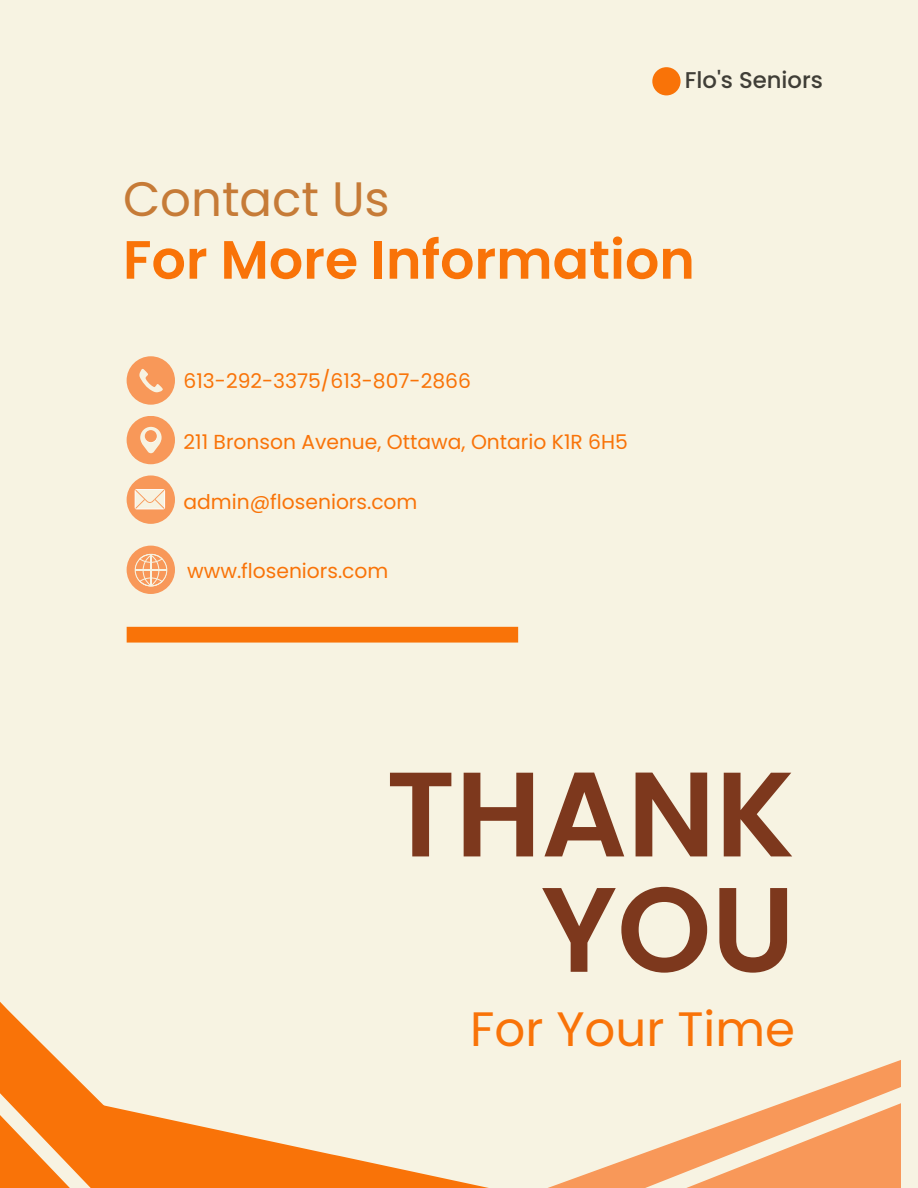
<style>
.page{position:relative;width:918px;height:1188px;background:#f7f3e2}
.page>*{position:absolute;margin:0;border:0;box-sizing:border-box;transform-origin:0 0}
.t1{font:600 120px/115.4px "Poppins";color:#7d381d;text-align:right}
.t2{font:600 53.85px "Poppins";color:#f97308}
.t3{font:48.3px "Poppins";color:#f97308}
.t4{font:48.3px "Poppins";color:#c67b37}
.t5{font:500 22.8px "Poppins";color:#403e37}
.t6{font:20.25px "Poppins";color:#f97308}
</style>
<div class="page">
<svg style="left:268px;top:1060px;width:633px;height:128px"></svg>
<svg style="left:0;top:1002px;width:268px;height:186px"></svg>
<svg style="left:425px;top:1063px;width:476px;height:125px"></svg>
<div style="left:652px;top:67px;width:29px;height:28px;background:#f97308;border-radius:50%"></div>
<div style="left:127px;top:356px;width:48px;height:49px;background:#f89859;border-radius:50%"></div>
<div style="left:127px;top:546px;width:48px;height:48px;background:#f89859;border-radius:50%"></div>
<div style="left:127px;top:475px;width:48px;height:49px;background:#f89859;border-radius:50%"></div>
<div style="left:127px;top:416px;width:48px;height:48px;background:#f89859;border-radius:50%"></div>
<svg style="left:139px;top:369px;width:24px;height:23px"></svg>
<svg style="left:140px;top:427px;width:22px;height:27px"></svg>
<div style="left:145px;top:430px;width:12px;height:12px;background:#f89859;border-radius:50%"></div>
<svg style="left:135px;top:554px;width:32px;height:32px"></svg>
<hr style="left:135px;top:570px;width:32px;height:1px;background:#f7f3e2">
<hr style="left:150px;top:554px;width:1px;height:32px;background:#f7f3e2">
<div style="left:135px;top:489px;width:30px;height:20px;border:1px solid #fff;border-radius:2px"></div>
<svg style="left:135px;top:490px;width:29px;height:19px"></svg>
<div style="left:127px;top:627px;width:391px;height:16px;background:#f97308"></div>
<h3 class="t4" style="left:123px;top:165px;width:268px">Contact Us</h3>
<p class="t5" style="left:685px;top:64px;width:140px">Flo's Seniors</p>
<h2 class="t2" style="left:123px;top:222px;width:573px">For More Information</h2>
<p class="t6" style="left:184px;top:366px;width:289px">613-292-3375/613-807-2866</p>
<p class="t6" style="left:184px;top:427px;width:446px">211 Bronson Avenue, Ottawa, Ontario K1R 6H5</p>
<p class="t6" style="left:184px;top:488px;width:235px">admin@floseniors.com</p>
<p class="t6" style="left:187px;top:556px;width:203px">www.floseniors.com</p>
<h1 class="t1" style="left:386px;top:757px;width:410px">THANK<br>YOU</h1>
<h3 class="t3" style="left:470px;top:996px;width:326px">For Your Time</h3>
</div>
